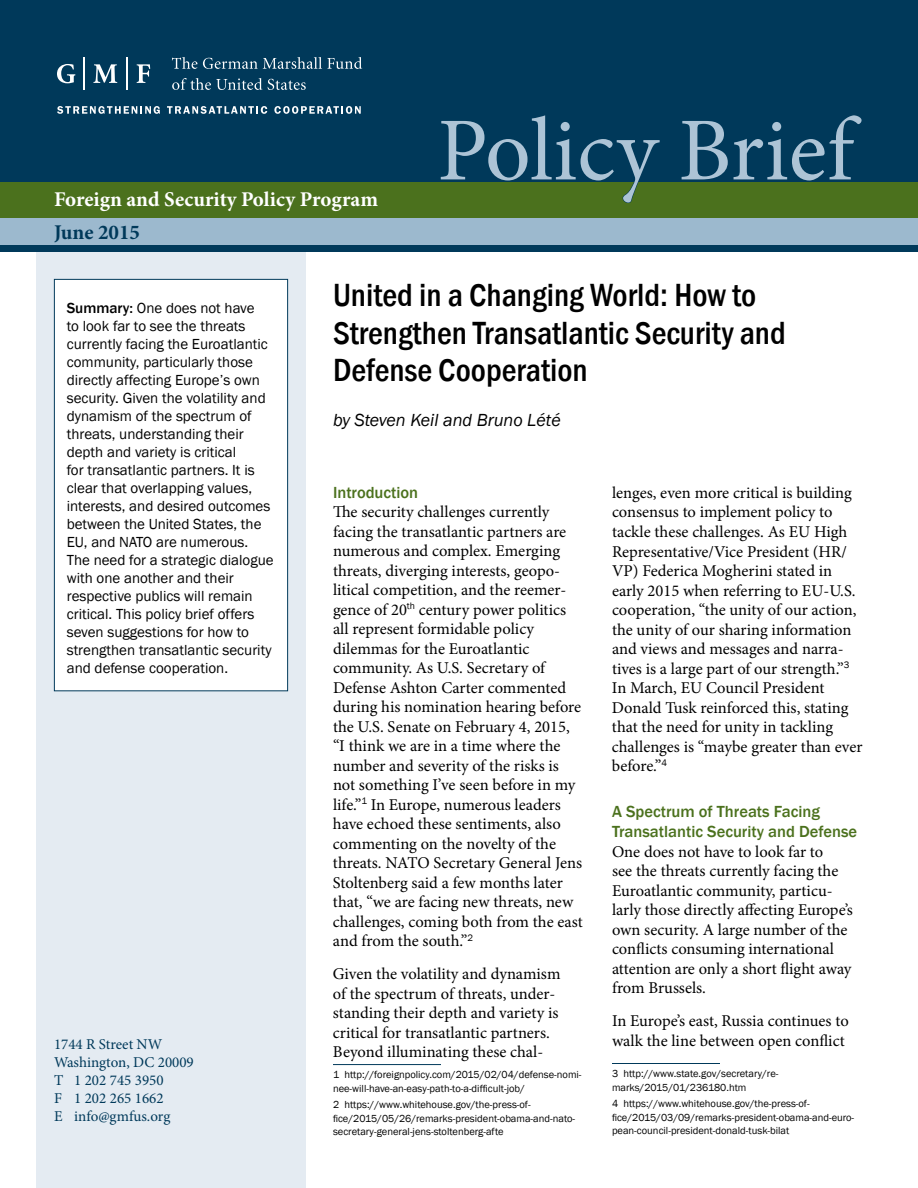
<style>
.page{position:relative;width:918px;height:1188px;background:#fff}
.page>*{position:absolute;margin:0;border:0;box-sizing:border-box;transform-origin:0 0}
.t1{font:90px "Minion Pro";color:#adc4d6}
.t2{font:500 33px/37.5px "Franklin Gothic URW Con";color:#000}
.t3{font:700 21px "Minion Pro";color:#fff}
.t4{font:700 21px "Minion Pro";color:#00395a}
.t5{font:italic 18px "Franklin Gothic";color:#000}
.t6{font:16.5px/19.5px "Minion Pro";color:#000}
.t7{font:500 16.5px/19.5px "Franklin Gothic";color:#4b711d}
.t8{font:15px/18px "Franklin Gothic";color:#000}
.t9{font:15px/18px "Minion Pro";color:#00395a}
.t10{font:10.5px/13.5px "Franklin Gothic";color:#000}
.s1{font-weight:500}
</style>
<div class="page">
<div style="left:36px;top:242px;width:270px;height:946px;background:#e4ebf2"></div>
<div style="left:54px;top:279px;width:234px;height:412px;background:#fff"></div>
<div style="left:54px;top:279px;width:234px;height:412px;border:1px solid #00395a"></div>
<div style="left:0;top:0;width:918px;height:252px;background:#00395a"></div>
<svg style="left:57px;top:64px;width:18px;height:19px"></svg>
<svg style="left:93px;top:64px;width:24px;height:19px"></svg>
<svg style="left:137px;top:64px;width:13px;height:19px"></svg>
<hr style="left:83px;top:57px;width:2px;height:33px;background:#fff">
<hr style="left:126px;top:57px;width:2px;height:33px;background:#fff">
<svg style="left:172px;top:57px;width:25px;height:12px"></svg>
<svg style="left:203px;top:57px;width:159px;height:12px"></svg>
<svg style="left:172px;top:78px;width:90px;height:12px"></svg>
<svg style="left:268px;top:79px;width:38px;height:11px"></svg>
<svg style="left:57px;top:106px;width:103px;height:8px"></svg>
<svg style="left:167px;top:106px;width:100px;height:8px"></svg>
<svg style="left:274px;top:106px;width:87px;height:8px"></svg>
<div style="left:0;top:182px;width:918px;height:36px;background:#4b711d"></div>
<svg style="left:622px;top:182px;width:17px;height:21px"></svg>
<div style="left:0;top:218px;width:918px;height:27px;background:#9cb9ce"></div>
<hr style="left:333px;top:1064px;width:108px;height:1px;background:#00395a">
<hr style="left:612px;top:1063px;width:108px;height:1px;background:#00395a">
<p class="t3" style="left:54px;top:185px;width:326px">Foreign and Security Policy Program</p>
<p class="t4" style="left:54px;top:218px;width:88px">June 2015</p>
<h1 class="t1" style="left:437px;top:90px;width:418px">Policy Brief</h1>
<p class="t8" style="left:67px;top:299px;width:209px"><span class="s1">Summary:</span> One does not have<br>to look far to see the threats currently facing the Euroatlantic community, particularly those directly affecting Europe’s own security. Given the volatility and dynamism of the spectrum of threats, understanding their depth and variety is critical<br>for transatlantic partners. It is clear that overlapping values, interests, and desired outcomes between the United States, the<br>EU, and NATO are numerous.<br>The need for a strategic dialogue with one another and their respective publics will remain critical. This policy brief offers seven suggestions for how to strengthen transatlantic security and defense cooperation.</p>
<p class="t9" style="left:54px;top:1036px;width:141px">1744 R Street NW<br>Washington, DC 20009<br>T 1 202 745 3950<br>F 1 202 265 1662<br>E info@gmfus.org</p>
<h2 class="t2" style="left:333px;top:276px;width:454px">United in a Changing World: How to<br>Strengthen Transatlantic Security and<br>Defense Cooperation</h2>
<p class="t5" style="left:333px;top:408px;width:229px">by Steven Keil and Bruno Lété</p>
<p class="t7" style="left:333px;top:482px;width:87px">Introduction</p>
<p class="t6" style="left:333px;top:502px;width:251px">The security challenges currently facing the transatlantic partners are numerous and complex. Emerging threats, diverging interests, geopo&shy;litical competition, and the reemer&shy;gence of 20<sup>th</sup> century power politics all represent formidable policy dilemmas for the Euroatlantic community. As U.S. Secretary of Defense Ashton Carter commented during his nomination hearing before the U.S. Senate on February 4, 2015, “I think we are in a time where the number and severity of the risks is not something I’ve seen before in my life.”<sup>1</sup> In Europe, numerous leaders have echoed these sentiments, also commenting on the novelty of the threats. NATO Secretary General Jens Stoltenberg said a few months later that, “we are facing new threats, new challenges, coming both from the east and from the south.”<sup>2</sup></p>
<p class="t6" style="left:333px;top:964px;width:229px">Given the volatility and dynamism of the spectrum of threats, under&shy;standing their depth and variety is critical for transatlantic partners.<br>Beyond illuminating these chal-</p>
<p class="t10" style="left:333px;top:1068px;width:250px">1 http://foreignpolicy.com/2015/02/04/defense-nomi&shy;nee-will-have-an-easy-path-to-a-difficult-job/</p>
<p class="t10" style="left:333px;top:1098px;width:244px">2 https://www.whitehouse.gov/the-press-of&shy;fice/2015/05/26/remarks-president-obama-and-nato&shy;secretary-general-jens-stoltenberg-afte</p>
<p class="t6" style="left:612px;top:483px;width:252px">lenges, even more critical is building consensus to implement policy to tackle these challenges. As EU High Representative/Vice President (HR/ VP) Federica Mogherini stated in early 2015 when referring to EU-U.S. cooperation, “the unity of our action, the unity of our sharing information and views and messages and narra&shy;tives is a large part of our strength.”<sup>3<br></sup>In March, EU Council President Donald Tusk reinforced this, stating that the need for unity in tackling challenges is “maybe greater than ever before.”<sup>4</sup></p>
<p class="t7" style="left:612px;top:802px;width:247px">A Spectrum of Threats Facing<br>Transatlantic Security and Defense</p>
<p class="t6" style="left:612px;top:842px;width:242px">One does not have to look far to<br>see the threats currently facing the Euroatlantic community, particu&shy;larly those directly affecting Europe’s own security. A large number of the conflicts consuming international attention are only a short flight away from Brussels.</p>
<p class="t6" style="left:612px;top:1011px;width:238px">In Europe’s east, Russia continues to walk the line between open conflict</p>
<p class="t10" style="left:612px;top:1067px;width:168px">3 http://www.state.gov/secretary/re&shy;marks/2015/01/236180.htm</p>
<p class="t10" style="left:612px;top:1097px;width:244px">4 https://www.whitehouse.gov/the-press-of&shy;fice/2015/03/09/remarks-president-obama-and-euro&shy;pean-council-president-donald-tusk-bilat</p>
</div>
